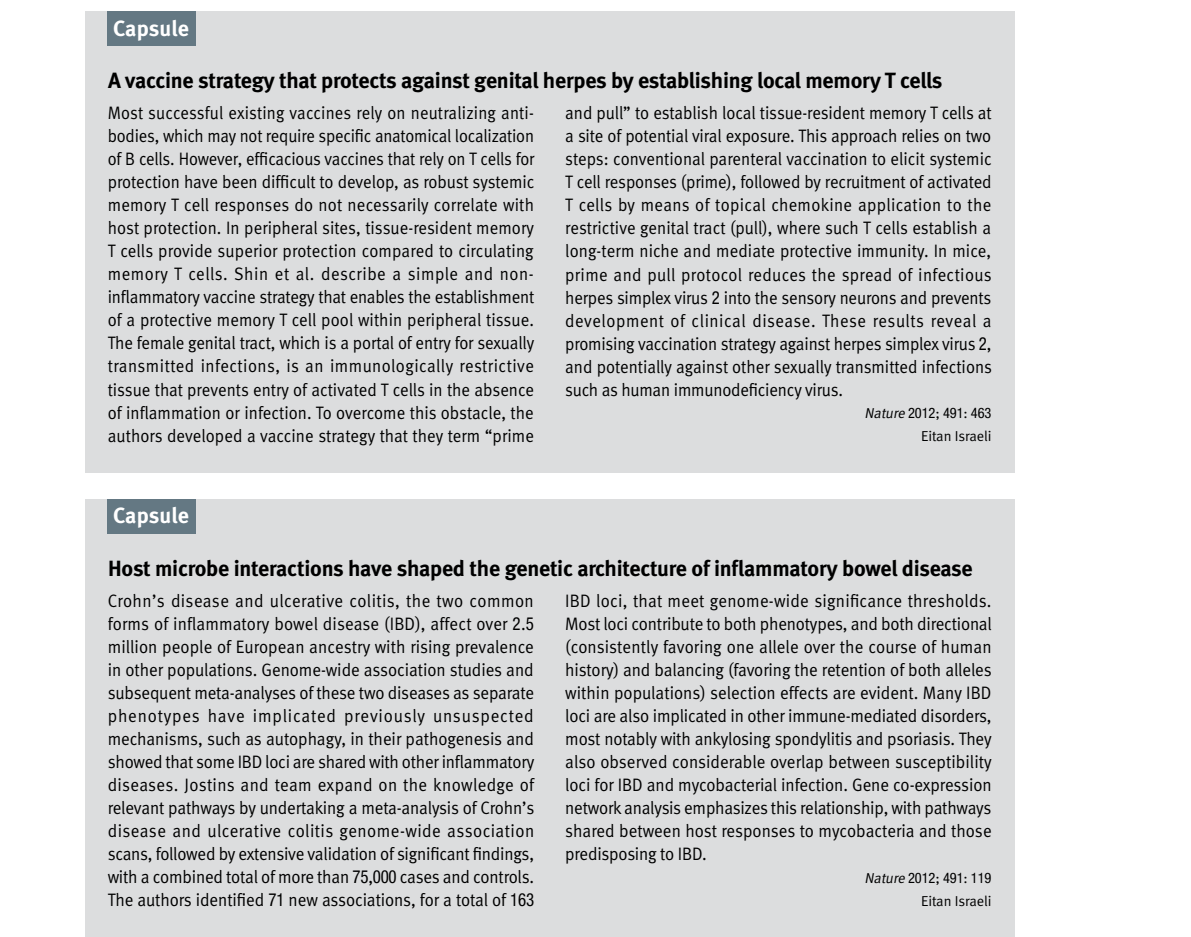
<style>
.page{position:relative;width:1191px;height:937px;background:#fff}
.page>*{position:absolute;margin:0;border:0;box-sizing:border-box;transform-origin:0 0}
.t1{font:700 22px "Meta";letter-spacing:-.01em;color:#000}
.t2{font:700 22px "Meta";color:#fff}
.t3{font:18px/23px "Meta Normal";letter-spacing:-.005em;color:#000;text-align:justify;scale:.94 1}
.t4{font:18px/23px "Meta Normal";letter-spacing:-.005em;color:#000;text-align:justify;scale:.93 1}
.t5{font:18px/23px "Meta Normal";letter-spacing:-.005em;color:#000;text-align:justify;scale:.92 1}
.t6{font:18px "Meta Normal";letter-spacing:.03em;color:#000;scale:.93 1}
.t7{font:condensed 14.4px "Helvetica Neue";letter-spacing:-.005em;color:#000}
.t8{font:14.4px "Meta Normal";letter-spacing:-.005em;color:#000}
.s1{font-family:"Helvetica Neue";font-stretch:condensed}
.s2{font-family:"Meta Normal";font-style:italic;font-stretch:normal}
.s3{font-family:"Meta Normal";font-stretch:normal}
</style>
<div class="page">
<div style="left:85px;top:11px;width:929px;height:461px;background:#dcddde"></div>
<div style="left:108px;top:11px;width:88px;height:35px;background:#647883"></div>
<div style="left:85px;top:499px;width:929px;height:438px;background:#dcddde"></div>
<div style="left:108px;top:499px;width:88px;height:34px;background:#647883"></div>
<p class="t2" style="left:113px;top:15px;width:77px">Capsule</p>
<p class="t1" style="left:108px;top:67px;width:836px">A vaccine strategy that protects against genital herpes by establishing local memory T cells</p>
<p class="t5" style="left:108px;top:101px;width:465px">Most successful existing vaccines rely on neutralizing anti-</p>
<p class="t5" style="left:108px;top:147px;width:465px">of B cells. However, efficacious vaccines that rely on T cells for protection have been difficult to develop, as robust systemic memory T cell responses do not necessarily correlate with host protection In. peripheral sites, tissue-resident memory T cells provide superior protection compared to circulating</p>
<p class="t4" style="left:108px;top:285px;width:460px">inflammatory vaccine strategy that enables the establishment</p>
<p class="t5" style="left:108px;top:124px;width:465px">bodies, which may not require specific anatomical localization</p>
<p class="t6" style="left:108px;top:264px;width:459px">memory T cells. Shin et al. describe a simple and non-</p>
<p class="t4" style="left:108px;top:308px;width:460px">of a protective memory T cell pool within peripheral tissue.<br>The female genital tract, which is a portal of entry for sexually transmitted infections is, an immunologically restrictive tissue that prevents entry of activated T cells in the absence of inflammation or infection. To overcome this obstacle, the authors developed a vaccine strategy that they term “prime</p>
<p class="t4" style="left:565px;top:101px;width:460px">and pull” to establish local tissue-resident memory T cells at a site of potential viral exposure. This approach relies on two steps: conventional parenteral vaccination to elicit systemic T cell responses (prime ,) followed by recruitment of activated T cells by means of topical chemokine application to the restrictive genital tract (pull ,) where such T cells establish a long-term niche and mediate protective immunity In. mice, prime and pull protocol reduces the spread of infectious herpes simplex virus <span class="s1">2</span> into the sensory neurons and prevents development of clinical disease. These results reveal a promising vaccination strategy against herpes simplex virus <span class="s1">2</span>, and potentially against other sexually transmitted infections such as human immunodeficiency virus.</p>
<p class="t7" style="left:864px;top:405px;width:128px"><span class="s2">Nature</span>2012<span class="s3">;</span> 491<span class="s3">:</span> 463</p>
<p class="t8" style="left:921px;top:428px;width:72px">Eitan Israeli</p>
<p class="t2" style="left:113px;top:503px;width:77px">Capsule</p>
<p class="t1" style="left:108px;top:555px;width:866px">Host microbe interactions have shaped the genetic architecture of inflammatory bowel disease</p>
<p class="t3" style="left:108px;top:589px;width:455px">Crohn s’ disease and ulcerative colitis, the two common forms of inflammatory bowel disease (IBD ,) affect over <span class="s1">2</span>.<span class="s1">5 </span>million people of European ancestry with rising prevalence in other populations. Genome-wide association studies and subsequent meta-analyses of these two diseases as separate phenotypes have implicated previously unsuspected mechanisms, such as autophagy in, their pathogenesis and showed that some IBD loci are shared with other inflammatory diseases. Jostins and team expand on the knowledge of relevant pathways by undertaking a meta-analysis of Crohn s’ disease and ulcerative colitis genome-wide association scans, followed by extensive validation of significant findings, with a combined total of more than <span class="s1">75</span>,<span class="s1">000</span> cases and controls.<br>The authors identified <span class="s1">71</span> new associations, for a total of <span class="s1">163</span></p>
<p class="t3" style="left:565px;top:589px;width:455px">IBD loci, that meet genome-wide significance thresholds.<br>Most loci contribute to both phenotypes, and both directional (consistently favoring one allele over the course of human history) and balancing (favoring the retention of both alleles within populations) selection effects are evident. Many IBD loci are also implicated in other immune-mediated disorders, most notably with ankylosing spondylitis and psoriasis. They also observed considerable overlap between susceptibility loci for IBD and mycobacterial infection. Gene co-expression network analysis emphasizes this relationship, with pathways shared between host responses to mycobacteria and those predisposing to IBD.</p>
<p class="t7" style="left:864px;top:869px;width:128px"><span class="s2">Nature</span>2012<span class="s3">;</span> 491<span class="s3">:</span> 119</p>
<p class="t8" style="left:921px;top:893px;width:72px">Eitan Israeli</p>
</div>
